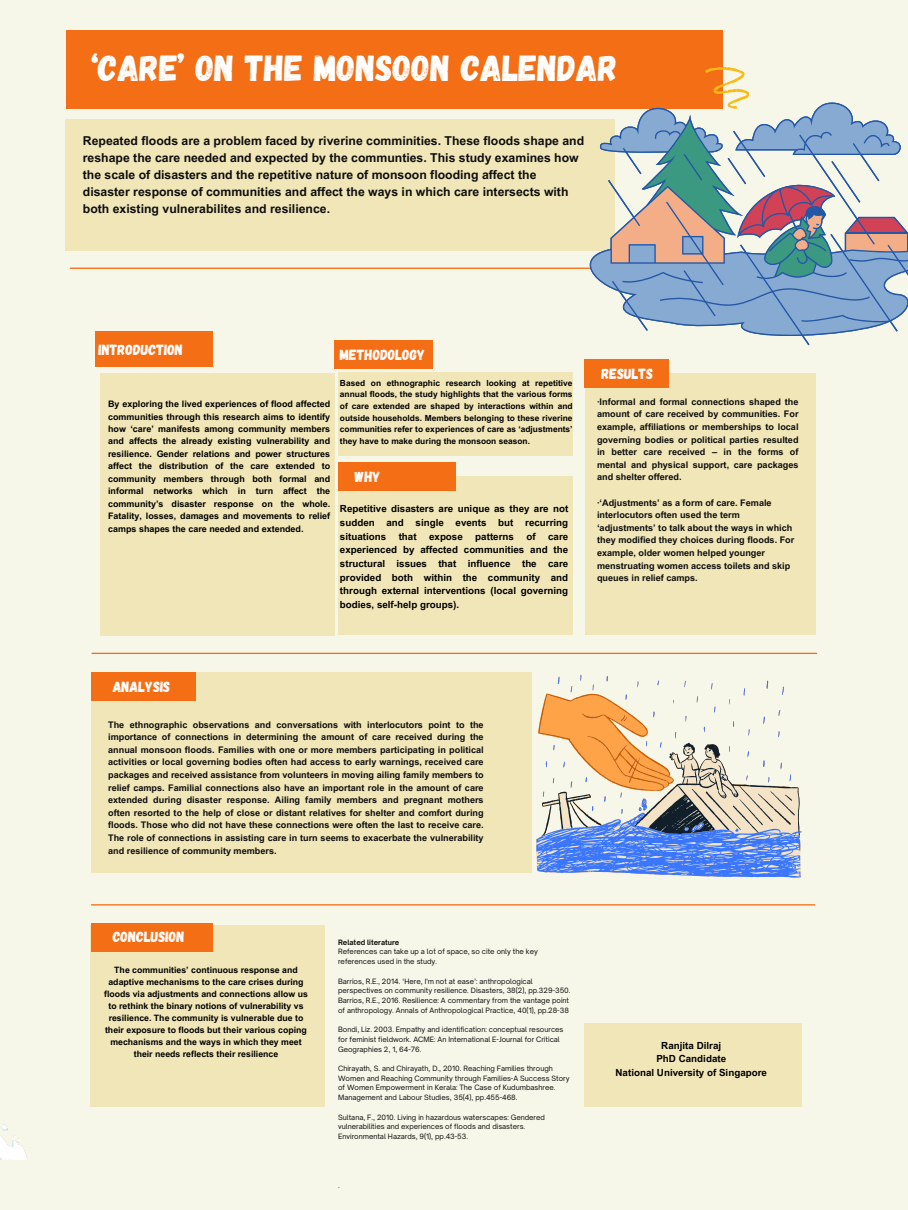
<style>
.page{position:relative;width:908px;height:1210px;background:#fff}
.page>*{position:absolute;margin:0;border:0;box-sizing:border-box;transform-origin:0 0}
.t1{font:36.26px "Gagalin";color:#fff}
.t2{font:14.7px "Gagalin";color:#fff}
.t3{font:700 12.25px/17.1px "Arial MT Pro";color:#0e0e0e}
.t4{font:700 9.8px/13.6px "Arial MT Pro";color:#000;text-align:justify}
.t5{font:700 9.1px/12.6px "Arial MT Pro";color:#0e0e0e;text-align:justify}
.t6{font:700 8.96px/12.5px "Arial MT Pro";color:#000;text-align:justify}
.t7{font:700 8.75px/12.1px "Arial MT Pro";color:#000;text-align:center}
.t8{font:700 8.4px/11.5px "Arial MT Pro";color:#000;text-align:justify}
.t9{font:7px/9.7px "Open Sauce One";color:#0e0e0e}
.t10{font:700 7px "Open Sauce One";color:#0e0e0e}
</style>
<div class="page">
<div style="left:0;top:0;width:907px;height:1210px;background:#f6f6e9"></div>
<div style="left:65px;top:119px;width:549px;height:132px;background:#f1e6b8"></div>
<div style="left:66px;top:30px;width:655px;height:79px;background:#f46e16"></div>
<hr style="left:91px;top:904px;width:723px;height:1px;background:#f46e16">
<hr style="left:92px;top:653px;width:724px;height:1px;background:#f46e16">
<div style="left:584px;top:372px;width:231px;height:262px;background:#f1e6b8"></div>
<div style="left:101px;top:373px;width:233px;height:262px;background:#f1e6b8"></div>
<div style="left:95px;top:331px;width:117px;height:36px;background:#f46e16"></div>
<div style="left:338px;top:372px;width:234px;height:84px;background:#f1e6b8"></div>
<div style="left:335px;top:340px;width:98px;height:28px;background:#f46e16"></div>
<div style="left:338px;top:476px;width:234px;height:158px;background:#f1e6b8"></div>
<div style="left:338px;top:463px;width:117px;height:28px;background:#f46e16"></div>
<div style="left:584px;top:359px;width:84px;height:28px;background:#f46e16"></div>
<div style="left:91px;top:672px;width:440px;height:200px;background:#f1e6b8"></div>
<div style="left:91px;top:672px;width:105px;height:28px;background:#f46e16"></div>
<div style="left:90px;top:925px;width:234px;height:182px;background:#f1e6b8"></div>
<div style="left:91px;top:923px;width:121px;height:28px;background:#f46e16"></div>
<hr style="left:70px;top:268px;width:725px;height:1px;background:#f46e16">
<img style="left:0;top:1124px;width:28px;height:35px">
<svg style="left:575px;top:57px;width:332px;height:288px"></svg>
<svg style="left:557px;top:675px;width:244px;height:202px"></svg>
<svg style="left:536px;top:693px;width:264px;height:183px"></svg>
<div style="left:584px;top:1023px;width:217px;height:84px;background:#f1e6b8"></div>
<p class="t1" style="left:91px;top:45px;width:528px">‘CARE’ ON THE MONSOON CALENDAR</p>
<p class="t3" style="left:83px;top:133px;width:502px">Repeated floods are a problem faced by riverine comminities. These floods shape and reshape the care needed and expected by the communties. This study examines how the scale of disasters and the repetitive nature of monsoon flooding affect the disaster response of communities and affect the ways in which care intersects with both existing vulnerabilites and resilience.</p>
<h3 class="t2" style="left:98px;top:340px;width:86px">INTRODUCTION</h3>
<p class="t6" style="left:108px;top:399px;width:223px">By exploring the lived experiences of flood affected communities through this research aims to identify how ‘care’ manifests among community members and affects the already existing vulnerability and resilience. Gender relations and power structures affect the distribution of the care extended to community members through both formal and informal networks which in turn affect the community’s disaster response on the whole.<br>Fatality, losses, damages and movements to relief camps shapes the care needed and extended.</p>
<h2 class="t2" style="left:340px;top:345px;width:87px">METHODOLOGY</h2>
<p class="t8" style="left:340px;top:378px;width:234px">Based on ethnographic research looking at repetitive annual floods, the study highlights that the various forms of care extended are shaped by interactions within and outside households. Members belonging to these riverine communities refer to experiences of care as ‘adjustments’ they have to make during the monsoon season.</p>
<h2 class="t2" style="left:354px;top:467px;width:27px">WHY</h2>
<p class="t4" style="left:340px;top:503px;width:230px">Repetitive disasters are unique as they are not sudden and single events but recurring situations</p>
<p class="t4" style="left:398px;top:530px;width:19px">that</p>
<p class="t4" style="left:429px;top:530px;width:35px">expose</p>
<p class="t4" style="left:475px;top:530px;width:40px">patterns</p>
<p class="t4" style="left:526px;top:530px;width:11px">of</p>
<p class="t4" style="left:340px;top:530px;width:230px;text-indent:208px">care experienced by affected communities and the structural issues that influence the care provided both within the community and through external interventions (local governing bodies, self-help groups).</p>
<h4 class="t2" style="left:601px;top:364px;width:53px">RESULTS</h4>
<h2 class="t5" style="left:597px;top:396px;width:203px">·Informal and formal connections shaped the amount of care received by communities. For example, affiliations or memberships to local governing bodies or political parties resulted in better care received – in the forms of mental and physical support, care packages and shelter offered.</h2>
<h4 class="t5" style="left:597px;top:497px;width:199px;text-align:left">·‘Adjustments’ as a form of care. Female interlocutors often used the term ‘adjustments’ to talk about the ways in which they modified they choices during floods. For example, older women helped younger menstruating women access toilets and skip queues in relief camps.</h4>
<h5 class="t2" style="left:113px;top:677px;width:59px">ANALYSIS</h5>
<h4 class="t5" style="left:108px;top:719px;width:377px">The ethnographic observations and conversations with interlocutors point to the importance of connections in determining the amount of care received during the annual monsoon floods. Families with one or more members participating in political activities or local governing bodies often had access to early warnings, received care packages and received assistance from volunteers in moving ailing family members to relief camps. Familial connections also have an important role in the amount of care extended during disaster response. Ailing family members and pregnant mothers often resorted to the help of close or distant relatives for shelter and comfort during floods. Those who did not have these connections were often the last to receive care.<br>The role of connections in assisting care in turn seems to exacerbate the vulnerability and resilience of community members.</h4>
<h2 class="t2" style="left:113px;top:927px;width:73px">CONCLUSION</h2>
<h4 class="t10" style="left:338px;top:937px;width:63px">Related literature</h4>
<h2 class="t9" style="left:338px;top:947px;width:201px">References can take up a lot of space, so cite only the key references used in the study.</h2>
<h4 class="t9" style="left:338px;top:976px;width:234px">Barrios, R.E., 2014. ‘Here, I'm not at ease’: anthropological perspectives on community resilience. Disasters, 38(2), pp.329-350.</h4>
<p class="t9" style="left:338px;top:995px;width:232px">Barrios, R.E., 2016. Resilience: A commentary from the vantage point of anthropology. Annals of Anthropological Practice, 40(1), pp.28-38</p>
<p class="t9" style="left:338px;top:1024px;width:227px">Bondi, Liz. 2003. Empathy and identification: conceptual resources for feminist fieldwork. ACME: An International E-Journal for Critical<br>Geographies 2, 1, 64-76.</p>
<h2 class="t9" style="left:338px;top:1063px;width:233px">Chirayath, S. and Chirayath, D., 2010. Reaching Families through Women and Reaching Community through Families-A Success Story of Women Empowerment in Kerala: The Case of Kudumbashree.<br>Management and Labour Studies, 35(4), pp.455-468.</h2>
<h5 class="t9" style="left:338px;top:1112px;width:208px">Sultana, F., 2010. Living in hazardous waterscapes: Gendered vulnerabilities and experiences of floods and disasters.<br>Environmental Hazards, 9(1), pp.43-53.</h5>
<p class="t7" style="left:104px;top:964px;width:205px">The communities’ continuous response and adaptive mechanisms to the care crises during floods via adjustments and connections allow us to rethink the binary notions of vulnerability vs resilience. The community is vulnerable due to their exposure to floods but their various coping mechanisms and the ways in which they meet their needs reflects their resilience</p>
<p class="t9" style="left:338px;top:1180px;width:3px">.</p>
<p class="t4" style="left:615px;top:1039px;width:153px;text-align:center">Ranjita Dilraj<br>PhD Candidate<br>National University of Singapore</p>
</div>
